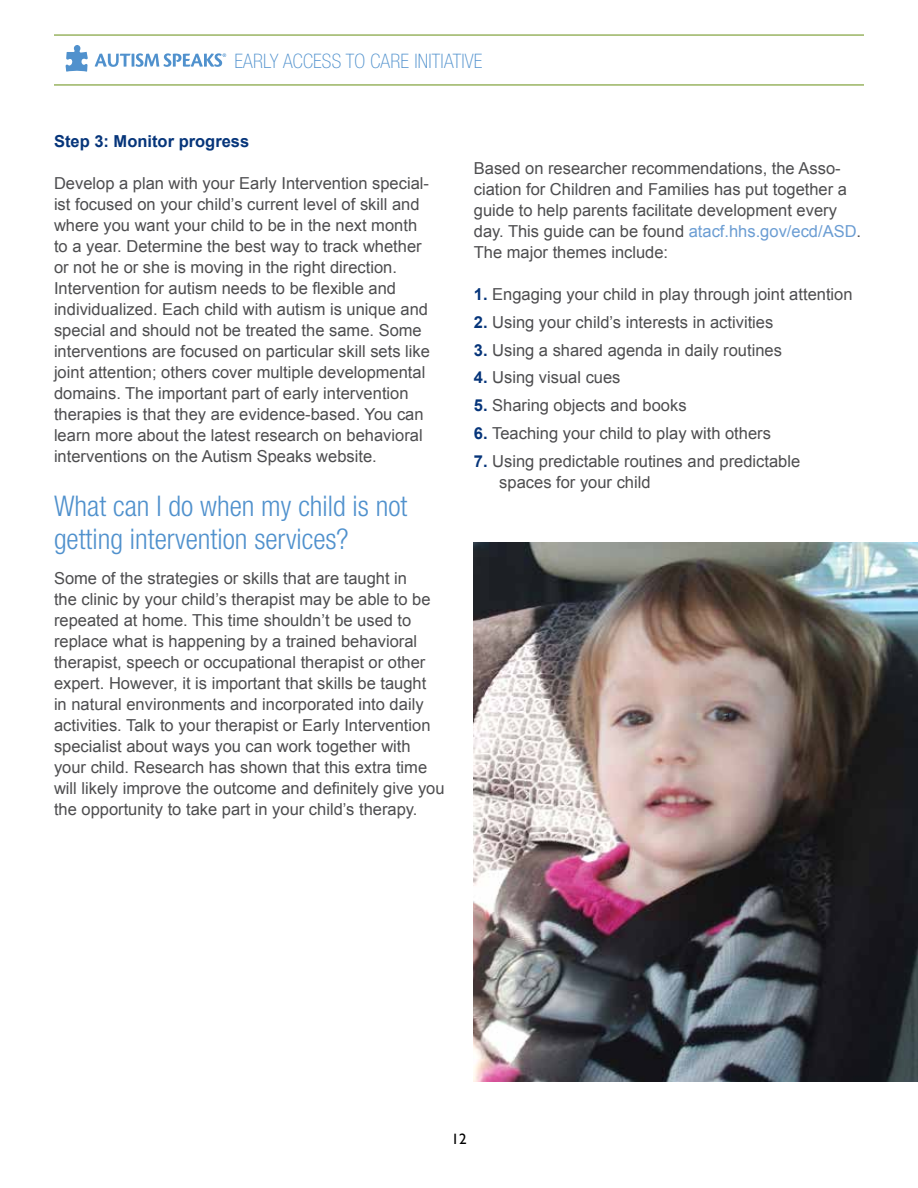
<style>
.page{position:relative;width:918px;height:1188px;background:#fff}
.page>*{position:absolute;margin:0;border:0;box-sizing:border-box;transform-origin:0 0}
.t1{font:300 condensed 28.5px/33px "Helvetica Neue";color:#5091cd}
.t2{font:100 condensed 19.95px "Helvetica Neue";letter-spacing:.01em;color:#5091cd}
.t3{font:16.5px/21px "Arial";color:#4d4d4f}
.t4{font:700 16.5px "Arial";color:#06357a}
.t5{font:15px "Gill Sans";color:#000}
.s1{color:#6b9dd3}
.s2{font-weight:700;color:#06357a}
</style>
<div class="page">
<hr style="left:54px;top:84px;width:810px;height:2px;background:#99b462">
<hr style="left:54px;top:34px;width:810px;height:2px;background:#99b462">
<svg style="left:95px;top:53px;width:131px;height:14px"></svg>
<svg style="left:66px;top:45px;width:22px;height:27px"></svg>
<img style="left:474px;top:543px;width:444px;height:539px">
<p class="t2" style="left:235px;top:49px;width:249px">EARLY ACCESS TO CARE INITIATIVE</p>
<p class="t4" style="left:54px;top:130px;width:197px">Step 3: Monitor progress</p>
<p class="t3" style="left:54px;top:173px;width:377px">Develop a plan with your Early Intervention special&shy;ist focused on your child’s current level of skill and where you want your child to be in the next month to a year. Determine the best way to track whether or not he or she is moving in the right direction.<br>Intervention for autism needs to be flexible and individualized. Each child with autism is unique and special and should not be treated the same. Some interventions are focused on particular skill sets like joint attention; others cover multiple developmental domains. The important part of early intervention therapies is that they are evidence-based. You can learn more about the latest research on behavioral interventions on the Autism Speaks website.</p>
<h1 class="t1" style="left:54px;top:489px;width:355px">What can I do when my child is not getting intervention services?</h1>
<p class="t3" style="left:54px;top:568px;width:392px">Some of the strategies or skills that are taught in<br>the clinic by your child’s therapist may be able to be repeated at home. This time shouldn’t be used to replace what is happening by a trained behavioral therapist, speech or occupational therapist or other expert. However, it is important that skills be taught<br>in natural environments and incorporated into daily activities. Talk to your therapist or Early Intervention specialist about ways you can work together with your child. Research has shown that this extra time will likely improve the outcome and definitely give you the opportunity to take part in your child’s therapy.</p>
<p class="t3" style="left:474px;top:158px;width:389px">Based on researcher recommendations, the Asso&shy;ciation for Children and Families has put together a guide to help parents facilitate development every day. This guide can be found <span class="s1">atacf.hhs.gov/ecd/ASD</span>.<br>The major themes include:</p>
<p class="t3" style="left:474px;top:284px;width:380px"><span class="s2">1.</span> Engaging your child in play through joint attention</p>
<p class="t3" style="left:474px;top:312px;width:301px"><span class="s2">2.</span> Using your child’s interests in activities</p>
<p class="t3" style="left:474px;top:340px;width:310px"><span class="s2">3.</span> Using a shared agenda in daily routines</p>
<p class="t3" style="left:474px;top:367px;width:148px"><span class="s2">4.</span> Using visual cues</p>
<p class="t3" style="left:474px;top:395px;width:214px"><span class="s2">5.</span> Sharing objects and books</p>
<p class="t3" style="left:474px;top:423px;width:299px"><span class="s2">6.</span> Teaching your child to play with others</p>
<p class="t3" style="left:499px;top:451px;width:302px;text-indent:-25px"><span class="s2">7.</span> Using predictable routines and predictable spaces for your child</p>
<p class="t5" style="left:452px;top:1131px;width:16px">12</p>
</div>
